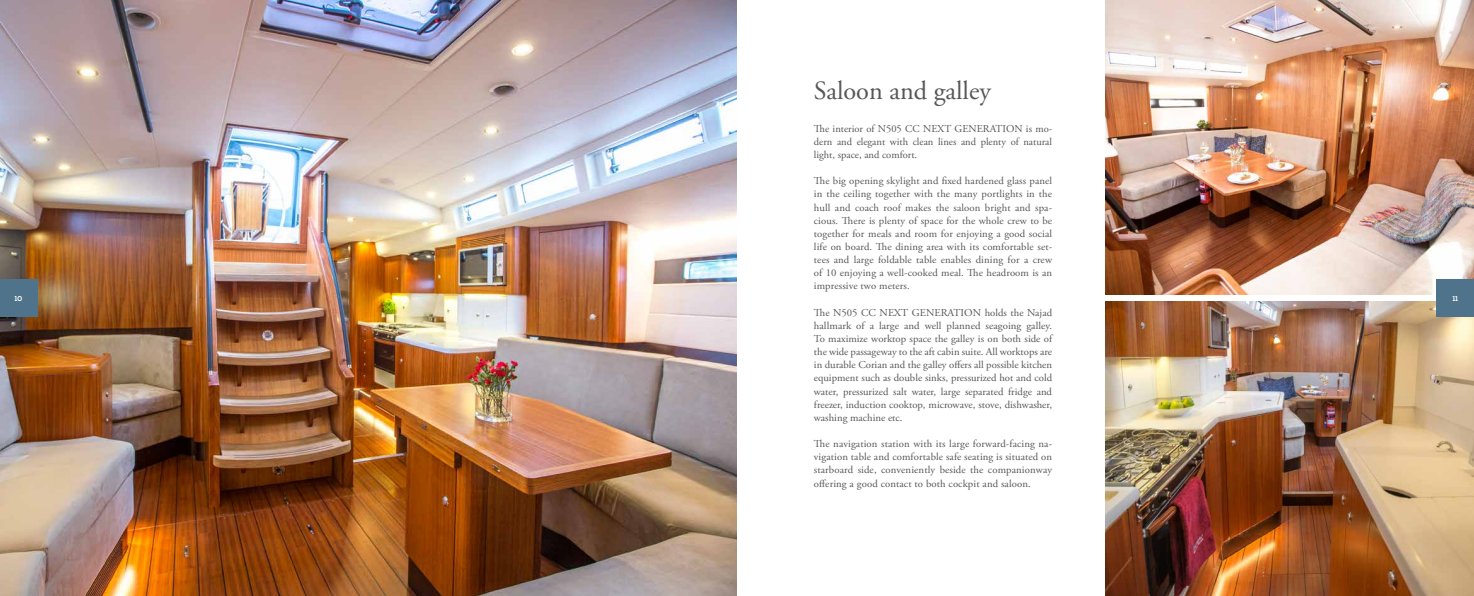
<style>
.page{position:relative;width:1474px;height:596px;background:#fff}
.page>*{position:absolute;margin:0;border:0;box-sizing:border-box;transform-origin:0 0}
.t1{font:26.25px "Adobe Garamond Pro";color:#575756}
.t2{font:10.5px/13.1px "Adobe Garamond Pro";color:#575756;text-align:justify}
.t3{font:700 7px "Nexa";color:#fff}
</style>
<div class="page">
<img style="left:1105px;top:301px;width:368px;height:294px">
<img style="left:1105px;top:0;width:368px;height:294px">
<img style="left:0;top:0;width:737px;height:595px">
<div style="left:0;top:279px;width:37px;height:37px;background:#4e738a"></div>
<div style="left:1436px;top:279px;width:37px;height:37px;background:#4e738a"></div>
<h1 class="t1" style="left:814px;top:74px;width:178px">Saloon and galley</h1>
<p class="t2" style="left:814px;top:122px;width:240px">The interior of N505 CC NEXT GENERATION is mo&shy;dern and elegant with clean lines and plenty of natural light, space, and comfort.</p>
<p class="t2" style="left:814px;top:175px;width:240px">The big opening skylight and fixed hardened glass panel in the ceiling together with the many portlights in the hull and coach roof makes the saloon bright and spa&shy;cious. There is plenty of space for the whole crew to be together for meals and room for enjoying a good social life on board. The dining area with its comfortable set&shy;tees and large foldable table enables dining for a crew of 10 enjoying a well-cooked meal. The headroom is an impressive two meters.</p>
<p class="t2" style="left:814px;top:306px;width:240px">The N505 CC NEXT GENERATION holds the Najad hallmark of a large and well planned seagoing galley.<br>To maximize worktop space the galley is on both side of the wide passageway to the aft cabin suite. All worktops are in durable Corian and the galley offers all possible kitchen equipment such as double sinks, pressurized hot and cold water, pressurized salt water, large separated fridge and freezer, induction cooktop, microwave, stove, dishwasher, washing machine etc.</p>
<p class="t2" style="left:814px;top:437px;width:240px">The navigation station with its large forward-facing na&shy;vigation table and comfortable safe seating is situated on starboard side, conveniently beside the companionway offering a good contact to both cockpit and saloon.</p>
<p class="t3" style="left:15px;top:294px;width:9px">10</p>
<p class="t3" style="left:1452px;top:294px;width:7px">11</p>
</div>
